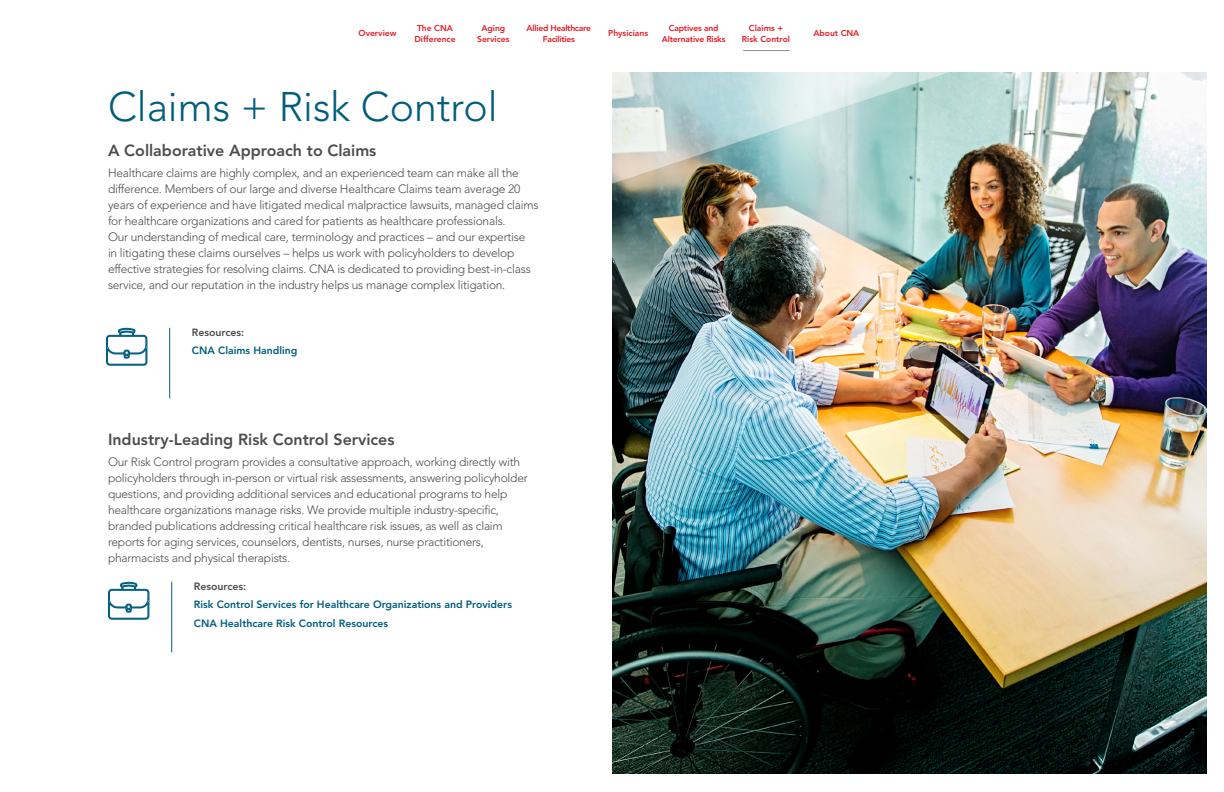
<style>
.page{position:relative;width:1224px;height:792px;background:#fff}
.page>*{position:absolute;margin:0;border:0;box-sizing:border-box;transform-origin:0 0}
.t1{font:300 41px "Avenir LT Std";color:#005d7e}
.t2{font:800 16px "Avenir LT Std";color:#4d4d4f}
.t3{font:300 12px/16px "Avenir LT Std";letter-spacing:-.02em;color:#4d4d4f}
.t4{font:800 10.5px/18.5px "Avenir LT Std";color:#005d7e}
.t5{font:800 10.5px "Avenir LT Std";color:#4d4d4f}
.t6{font:800 8.5px/10.2px "Avenir LT Std";color:#e31b23;text-align:center}
.t7{font:800 8.5px/10.2px "Avenir LT Std";letter-spacing:-.02em;color:#e31b23;text-align:center}
.t8{font:800 8.5px/10.2px "Avenir LT Std";letter-spacing:-.03em;color:#e31b23;text-align:center}
</style>
<div class="page">
<img style="left:613px;top:194px;width:594px;height:580px">
<img style="left:612px;top:72px;width:595px;height:122px">
<svg style="left:108px;top:581px;width:42px;height:39px"></svg>
<svg style="left:106px;top:327px;width:42px;height:39px"></svg>
<hr style="left:171px;top:582px;width:1px;height:70px;background:#005d7e">
<hr style="left:169px;top:328px;width:1px;height:70px;background:#005d7e">
<hr style="left:743px;top:50px;width:47px;height:1px;background:#8b8d8c">
<p class="t6" style="left:414px;top:23px;width:43px">The CNA<br>Difference</p>
<p class="t7" style="left:662px;top:23px;width:65px">Captives and<br>Alternative Risks</p>
<p class="t8" style="left:527px;top:23px;width:66px">Allied Healthcare<br>Facilities</p>
<p class="t6" style="left:742px;top:23px;width:50px">Claims +<br>Risk Control</p>
<p class="t6" style="left:813px;top:28px;width:48px">About CNA</p>
<p class="t6" style="left:477px;top:23px;width:34px">Aging<br>Services</p>
<p class="t6" style="left:359px;top:28px;width:39px">Overview</p>
<p class="t6" style="left:608px;top:28px;width:41px">Physicians</p>
<h1 class="t1" style="left:108px;top:83px;width:391px">Claims + Risk Control</h1>
<h2 class="t2" style="left:108px;top:141px;width:270px">A Collaborative Approach to Claims</h2>
<p class="t3" style="left:108px;top:165px;width:432px">Healthcare claims are highly complex, and an experienced team can make all the difference. Members of our large and diverse Healthcare Claims team average 20 years of experience and have litigated medical malpractice lawsuits, managed claims for healthcare organizations and cared for patients as healthcare professionals.<br>Our understanding of medical care, terminology and practices – and our expertise<br>in litigating these claims ourselves – helps us work with policyholders to develop effective strategies for resolving claims. CNA is dedicated to providing best-in-class service, and our reputation in the industry helps us manage complex litigation.</p>
<p class="t5" style="left:192px;top:326px;width:54px">Resources:</p>
<p class="t4" style="left:192px;top:341px;width:107px">CNA Claims Handling</p>
<h2 class="t2" style="left:108px;top:430px;width:288px">Industry-Leading Risk Control Services</h2>
<p class="t3" style="left:108px;top:454px;width:421px">Our Risk Control program provides a consultative approach, working directly with policyholders through in-person or virtual risk assessments, answering policyholder questions, and providing additional services and educational programs to help healthcare organizations manage risks. We provide multiple industry-specific, branded publications addressing critical healthcare risk issues, as well as claim reports for aging services, counselors, dentists, nurses, nurse practitioners, pharmacists and physical therapists.</p>
<p class="t5" style="left:194px;top:580px;width:54px">Resources:</p>
<p class="t4" style="left:194px;top:595px;width:320px">Risk Control Services for Healthcare Organizations and Providers<br>CNA Healthcare Risk Control Resources</p>
</div>
